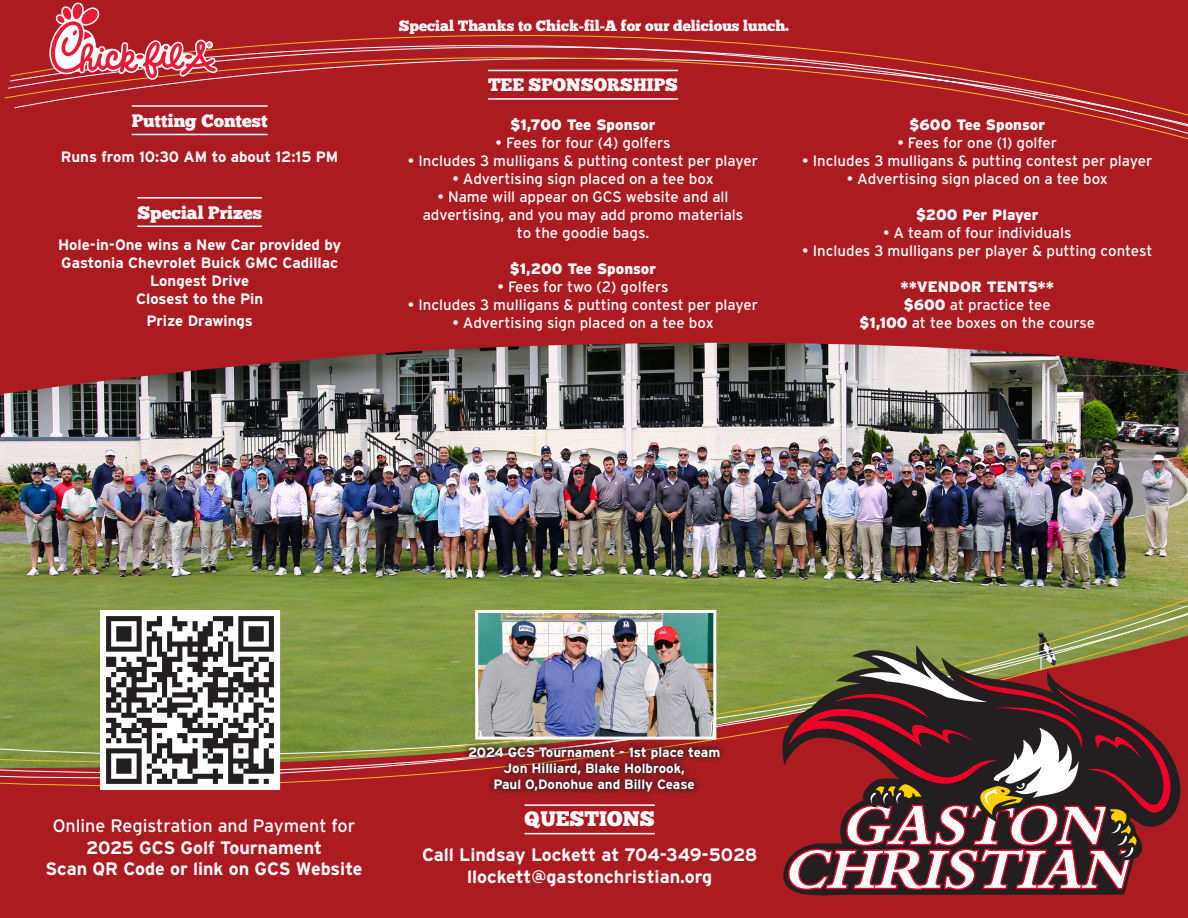
<style>
.page{position:relative;width:1188px;height:918px;background:#fff}
.page>*{position:absolute;margin:0;border:0;box-sizing:border-box;transform-origin:0 0}
.t1{font:21px "Chunk Five";color:#fff}
.t2{font:700 18px "Interstate";color:#fff}
.t3{font:18px "Chunk Five";color:#fff}
.t4{font:18px "Interstate";color:#fff}
.t5{font:15px/18px "Interstate";color:#fff;text-align:center}
.t6{font:700 15px/18px "Interstate";color:#fff}
.t7{font:900 15px "Interstate";color:#fff}
.t8{font:15px "Chunk Five";color:#fff}
.t9{font:700 13.5px "Interstate";color:#fff}
.s1{font-weight:900}
</style>
<div class="page">
<img style="left:0;top:472px;width:1188px;height:117px">
<img style="left:0;top:254px;width:1188px;height:218px">
<div style="left:0;top:819px;width:1188px;height:99px;background:#ac1b22"></div>
<svg style="left:0;top:589px;width:1188px;height:230px;background:#937c42"></svg>
<hr style="left:525px;top:804px;width:130px;height:2px;background:#fff">
<hr style="left:525px;top:833px;width:130px;height:1px;background:#fff">
<div style="left:0;top:0;width:1188px;height:254px;background:#ac1b22"></div>
<svg style="left:4px;top:35px;width:1184px;height:105px"></svg>
<hr style="left:132px;top:105px;width:136px;height:2px;background:#fff">
<hr style="left:132px;top:134px;width:136px;height:1px;background:#fff">
<hr style="left:137px;top:197px;width:125px;height:2px;background:#fff">
<hr style="left:137px;top:226px;width:125px;height:1px;background:#fff">
<hr style="left:488px;top:70px;width:190px;height:1px;background:#fff">
<hr style="left:488px;top:98px;width:190px;height:2px;background:#fff">
<svg style="left:51px;top:2px;width:169px;height:79px"></svg>
<svg style="left:782px;top:645px;width:398px;height:250px;background:#785736"></svg>
<svg style="left:787px;top:652px;width:392px;height:238px;background:#7a4140"></svg>
<img style="left:479px;top:614px;width:233px;height:122px">
<div style="left:475px;top:610px;width:241px;height:130px;border:3px solid #fff"></div>
<img style="left:104px;top:614px;width:172px;height:172px">
<svg style="left:462px;top:740px;width:264px;height:58px;background:#872525"></svg>
<p class="t3" style="left:132px;top:110px;width:137px">Putting Contest</p>
<p class="t6" style="left:61px;top:148px;width:279px">Runs from 10:30 AM to about 12:15 PM</p>
<p class="t3" style="left:137px;top:201px;width:126px">Special Prizes</p>
<p class="t6" style="left:58px;top:236px;width:285px">Hole-in-One wins a New Car provided by<br>Gastonia Chevrolet Buick GMC Cadillac</p>
<p class="t6" style="left:150px;top:272px;width:101px">Longest Drive</p>
<p class="t6" style="left:136px;top:290px;width:129px">Closest to the Pin</p>
<p class="t6" style="left:146px;top:312px;width:108px">Prize Drawings</p>
<p class="t8" style="left:399px;top:16px;width:392px">Special Thanks to Chick-fil-A for our delicious lunch.</p>
<p class="t3" style="left:488px;top:74px;width:192px">TEE SPONSORSHIPS</p>
<p class="t7" style="left:511px;top:116px;width:146px">$1,700 Tee Sponsor</p>
<p class="t5" style="left:496px;top:133px;width:176px">• Fees for four (4) golfers</p>
<p class="t5" style="left:408px;top:151px;width:352px">• Includes 3 mulligans &amp; putting contest per player</p>
<p class="t5" style="left:452px;top:169px;width:263px">• Advertising sign placed on a tee box</p>
<p class="t5" style="left:423px;top:187px;width:322px">• Name will appear on GCS website and all advertising, and you may add promo materials to the goodie bags.</p>
<p class="t7" style="left:510px;top:260px;width:148px">$1,200 Tee Sponsor</p>
<p class="t5" style="left:498px;top:277px;width:173px">• Fees for two (2) golfers</p>
<p class="t5" style="left:408px;top:295px;width:352px">• Includes 3 mulligans &amp; putting contest per player</p>
<p class="t5" style="left:452px;top:313px;width:263px">• Advertising sign placed on a tee box</p>
<p class="t7" style="left:910px;top:116px;width:137px">$600 Tee Sponsor</p>
<p class="t5" style="left:897px;top:133px;width:161px">• Fees for one (1) golfer</p>
<p class="t5" style="left:802px;top:151px;width:352px">• Includes 3 mulligans &amp; putting contest per player</p>
<p class="t5" style="left:847px;top:169px;width:263px">• Advertising sign placed on a tee box</p>
<p class="t7" style="left:916px;top:206px;width:124px">$200 Per Player</p>
<p class="t5" style="left:883px;top:223px;width:190px">• A team of four individuals</p>
<p class="t5" style="left:802px;top:241px;width:352px">• Includes 3 mulligans per player &amp; putting contest</p>
<p class="t7" style="left:901px;top:278px;width:155px">**VENDOR TENTS**</p>
<p class="t5" style="left:904px;top:295px;width:148px"><span class="s1">$600</span> at practice tee</p>
<p class="t5" style="left:860px;top:313px;width:237px"><span class="s1">$1,100</span> at tee boxes on the course</p>
<p class="t4" style="left:53px;top:816px;width:304px">Online Registration and Payment for</p>
<p class="t2" style="left:86px;top:837px;width:237px">2025 GCS Golf Tournament</p>
<p class="t2" style="left:45px;top:859px;width:319px">Scan QR Code or link on GCS Website</p>
<p class="t9" style="left:468px;top:744px;width:254px">2024 GCS Tournament - 1st place team</p>
<p class="t9" style="left:504px;top:760px;width:183px">Jon Hilliard, Blake Holbrook,</p>
<p class="t9" style="left:493px;top:777px;width:203px">Paul O,Donohue and Billy Cease</p>
<p class="t1" style="left:525px;top:806px;width:132px">QUESTIONS</p>
<p class="t2" style="left:422px;top:845px;width:337px">Call Lindsay Lockett at 704-349-5028</p>
<p class="t2" style="left:467px;top:866px;width:247px">llockett@gastonchristian.org</p>
</div>
